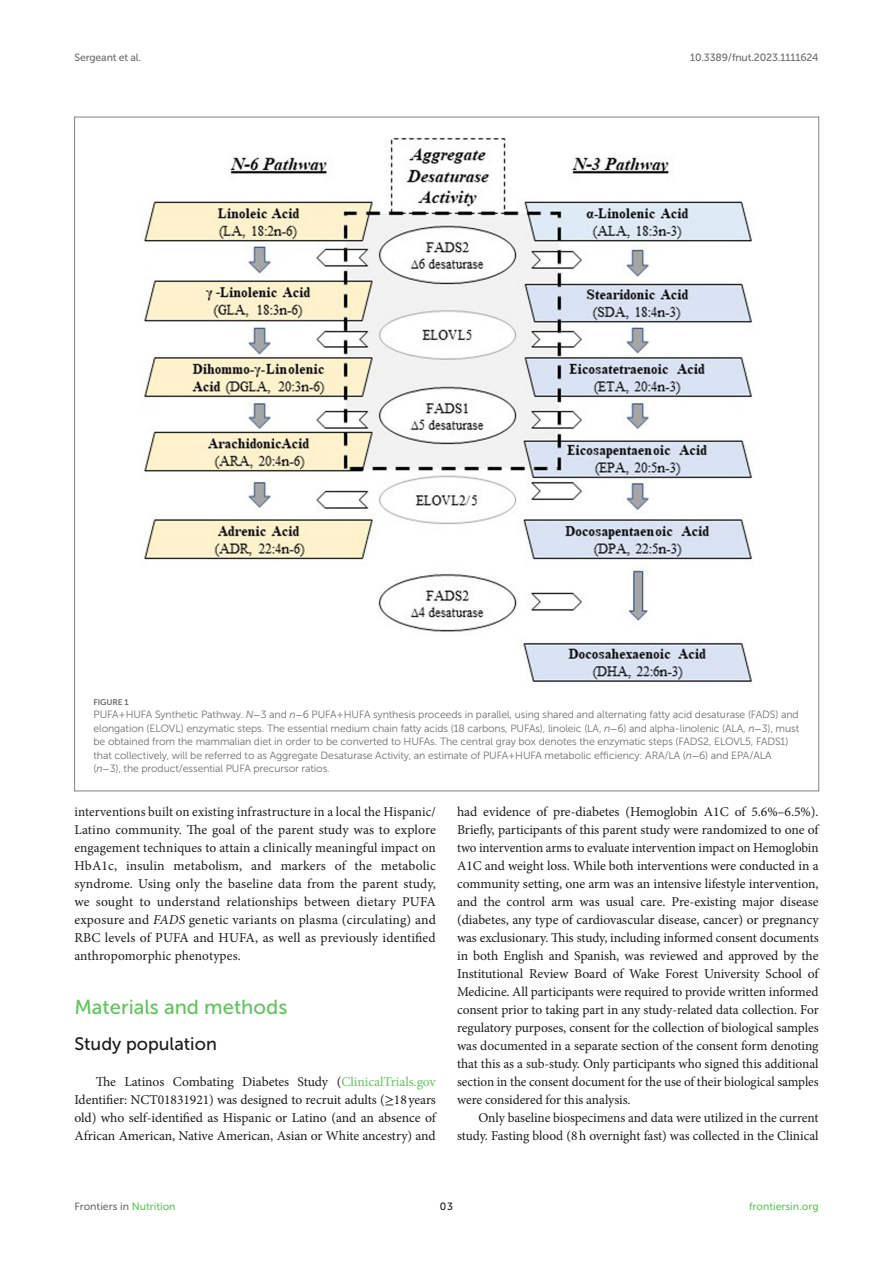
<style>
.page{position:relative;width:893px;height:1263px;background:#fff}
.page>*{position:absolute;margin:0;border:0;box-sizing:border-box;transform-origin:0 0}
.HEAD_1{font:20.25px "Museo Sans 500";color:#65c161}
.HEAD_2_after_HEAD_1{font:18px "Museo Sans 500";color:#1b1c1b}
.TEXT_FLUSH{font:13.5px/18px "Minion Pro";letter-spacing:-.005em;color:#1b1c1b;text-align:justify}
.TEXT{font:13.5px/18px "Minion Pro";letter-spacing:-.005em;color:#1b1c1b;text-align:justify}
.FIG_LEG{font:10.5px/13.5px "Museo Sans 300";letter-spacing:-.01em;color:#706f70}
.t1{font:10.5px "Museo Sans 500";letter-spacing:-.015em;color:#706f70}
.t2{font:10.5px "Museo Sans 500";color:#65c161}
.t3{font:10.5px "Museo Sans 500";color:#1b1c1b}
.FIG_HD{font:8.25px "Museo Sans 700";letter-spacing:-.01em;color:#706f70}
.s1{font-style:italic}
.s2{font-family:"STIX General"}
.s3{color:#65c161}
</style>
<div class="page">
<img style="left:142px;top:137px;width:610px;height:545px">
<p class="t1" style="left:74px;top:51px;width:68px">Sergeant et al.</p>
<p class="t1" style="left:690px;top:51px;width:130px">10.3389/fnut.2023.1111624</p>
<p class="FIG_HD" style="left:94px;top:697px;width:37px">FIGURE 1</p>
<p class="FIG_LEG" style="left:94px;top:708px;width:707px">PUFA + HUFA Synthetic Pathway. <span class="s1">N</span><span class="s2">−</span>3 and <span class="s1">n</span><span class="s2">−</span>6 PUFA+HUFA synthesis proceeds in parallel, using shared and alternating fatty acid desaturase (FADS) and elongation (ELOVL) enzymatic steps. The essential medium chain fatty acids (18 carbons, PUFAs), linoleic (LA, <span class="s1">n</span><span class="s2">−</span>6) and alpha-linolenic (ALA, <span class="s1">n</span><span class="s2">−</span>3), must be obtained from the mammalian diet in order to be converted to HUFAs. The central gray box denotes the enzymatic steps (FADS2, ELOVL5, FADS1) that collectively, will be referred to as Aggregate Desaturase Activity, an estimate of PUFA+HUFA metabolic efficiency: ARA/LA (<span class="s1">n</span><span class="s2">−</span>6) and EPA/ALA (<span class="s1">n</span><span class="s2">−</span>3), the product/essential PUFA precursor ratios.</p>
<p class="TEXT" style="left:74px;top:803px;width:363px">interventions built on existing infrastructure in a local the Hispanic/ Latino community. The goal of the parent study was to explore engagement techniques to attain a clinically meaningful impact on HbA1c, insulin metabolism, and markers of the metabolic syndrome. Using only the baseline data from the parent study, we sought to understand relationships between dietary PUFA exposure and <span class="s1">FADS</span> genetic variants on plasma (circulating) and RBC levels of PUFA and HUFA, as well as previously identified anthropomorphic phenotypes.</p>
<p class="HEAD_1" style="left:74px;top:996px;width:214px">Materials and methods</p>
<p class="HEAD_2_after_HEAD_1" style="left:74px;top:1034px;width:144px">Study population</p>
<p class="TEXT_FLUSH" style="left:74px;top:1073px;width:363px;text-indent:21px">The Latinos Combating Diabetes Study (<span class="s3">ClinicalTrials.gov </span>Identifier: NCT01831921) was designed to recruit adults (<span class="s2">≥</span>18years old) who self-identified as Hispanic or Latino (and an absence of African American, Native American, Asian or White ancestry) and</p>
<p class="TEXT_FLUSH" style="left:457px;top:803px;width:363px">had evidence of pre-diabetes (Hemoglobin A1C of 5.6%–6.5%).<br>Briefly, participants of this parent study were randomized to one of two intervention arms to evaluate intervention impact on Hemoglobin A1C and weight loss. While both interventions were conducted in a community setting, one arm was an intensive lifestyle intervention, and the control arm was usual care. Pre-existing major disease (diabetes, any type of cardiovascular disease, cancer) or pregnancy was exclusionary. This study, including informed consent documents in both English and Spanish, was reviewed and approved by the Institutional Review Board of Wake Forest University School of Medicine. All participants were required to provide written informed consent prior to taking part in any study-related data collection. For regulatory purposes, consent for the collection of biological samples was documented in a separate section of the consent form denoting that this as a sub-study. Only participants who signed this additional section in the consent document for the use of their biological samples were considered for this analysis.</p>
<p class="TEXT" style="left:457px;top:1109px;width:363px;text-align:right">Only baseline biospecimens and data were utilized in the current study. Fasting blood (8h overnight fast) was collected in the Clinical</p>
<p class="t1" style="left:74px;top:1200px;width:103px">Frontiers in <span class="s3">Nutrition</span></p>
<p class="t3" style="left:440px;top:1200px;width:15px">03</p>
<p class="t2" style="left:749px;top:1200px;width:71px">frontiersin.org</p>
</div>
